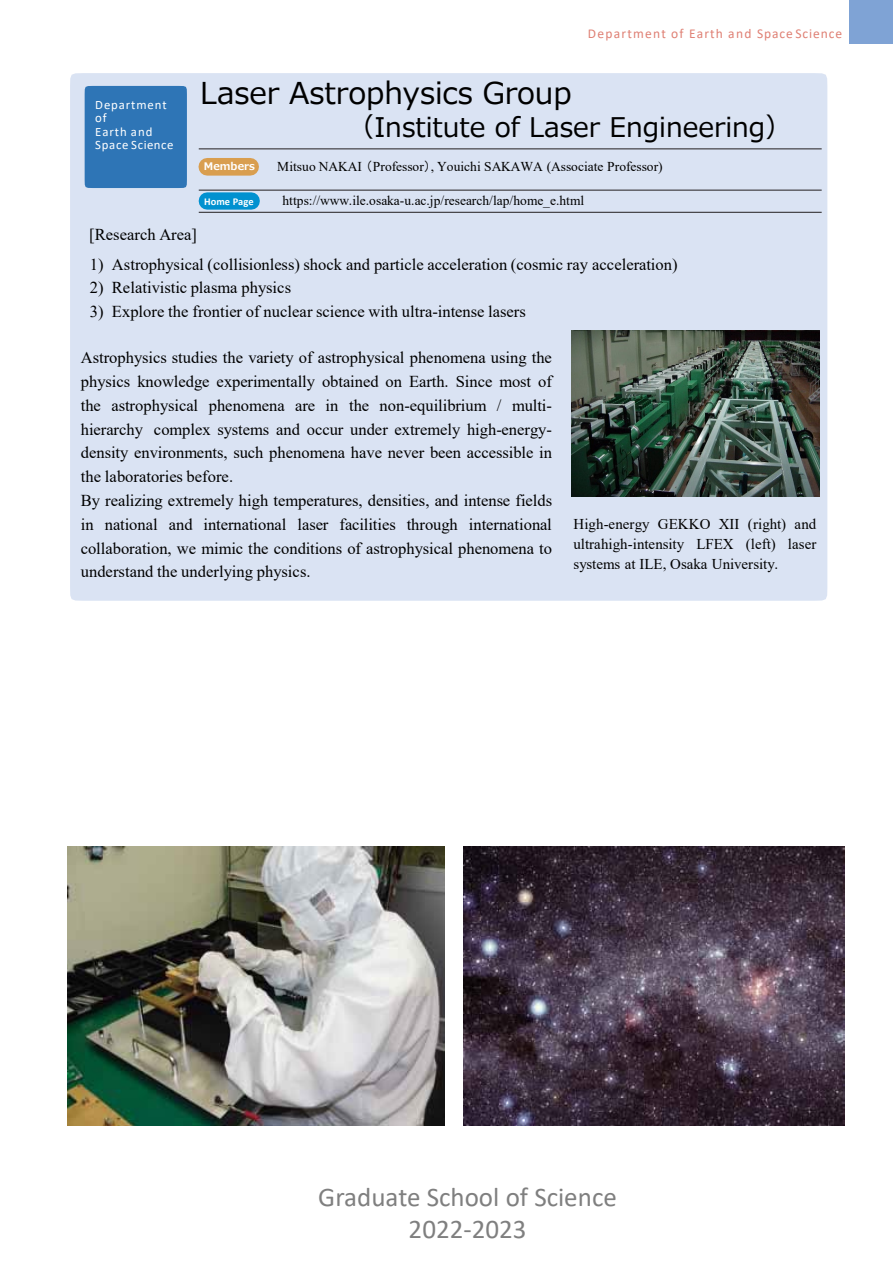
<style>
.page{position:relative;width:893px;height:1264px;background:#fff}
.page>*{position:absolute;margin:0;border:0;box-sizing:border-box;transform-origin:0 0}
.t1{font:30px "Meiryo";color:#000}
.t2{font:27px/31.8px "Calibri";color:#7f7f7f;text-align:center}
.t3{font:27px "Meiryo";color:#000}
.t4{font:16.5px/23.7px "Times New Roman";color:#000;text-align:justify}
.t5{font:15px/19.8px "Times New Roman";color:#000;text-align:justify}
.t6{font:13.5px "Times New Roman";color:#000}
.t7{font:13.5px "Calibri";letter-spacing:.085em;color:#df8074}
.t8{font:12.75px/13.5px "Calibri";letter-spacing:.065em;color:#fff}
.t9{font:700 10.5px "Calibri";letter-spacing:.005em;color:#fff}
.t10{font:700 10.5px "Meiryo";letter-spacing:.005em;color:#fff}
.s1{font-family:"MS P Gothic"}
</style>
<div class="page">
<div style="left:70px;top:73px;width:757px;height:527px;background:#dae3f3"></div>
<div style="left:85px;top:86px;width:102px;height:102px;background:#2e75b6"></div>
<div style="left:849px;top:0;width:43px;height:43px;background:#7fa3d5"></div>
<img style="left:68px;top:846px;width:376px;height:279px">
<img style="left:463px;top:846px;width:381px;height:279px">
<hr style="left:199px;top:212px;width:622px;height:1px;background:#231f20">
<svg style="left:198px;top:158px;width:61px;height:17px"></svg>
<svg style="left:199px;top:192px;width:61px;height:17px"></svg>
<hr style="left:199px;top:190px;width:622px;height:1px;background:#231f20">
<hr style="left:199px;top:149px;width:622px;height:1px;background:#231f20">
<img style="left:572px;top:330px;width:247px;height:167px">
<p class="t8" style="left:95px;top:98px;width:73px">Department of</p>
<p class="t8" style="left:95px;top:125px;width:80px">Earth and<br>Space Science</p>
<p class="t7" style="left:588px;top:24px;width:256px">Department of Earth and Space Science</p>
<p class="t1" style="left:200px;top:72px;width:373px">Laser Astrophysics Group</p>
<p class="t3" style="left:347px;top:109px;width:446px">（Institute of Laser Engineering）</p>
<p class="t10" style="left:204px;top:158px;width:52px">Members</p>
<p class="t9" style="left:204px;top:194px;width:51px">Home Page</p>
<p class="t6" style="left:277px;top:157px;width:387px">Mitsuo NAKAI <span class="s1">（</span>Professor<span class="s1">）</span>, Youichi SAKAWA (Associate Professor)</p>
<p class="t6" style="left:282px;top:191px;width:303px">https://www.ile.osaka-u.ac.jp/research/lap/home_e.html</p>
<p class="t4" style="left:89px;top:222px;width:109px">[Research Area]</p>
<p class="t4" style="left:90px;top:251px;width:589px">1) Astrophysical (collisionless) shock and particle acceleration (cosmic ray acceleration)</p>
<p class="t4" style="left:90px;top:275px;width:203px">2) Relativistic plasma physics</p>
<p class="t4" style="left:90px;top:299px;width:437px">3) Explore the frontier of nuclear science with ultra-intense lasers</p>
<p class="t4" style="left:81px;top:345px;width:473px">Astrophysics studies the variety of astrophysical phenomena using the physics knowledge experimentally obtained on Earth. Since most of the astrophysical phenomena are in the non-equilibrium / multi&shy;hierarchy complex systems and occur under extremely high-energy&shy;density environments, such phenomena have never been accessible in the laboratories before.</p>
<p class="t4" style="left:81px;top:488px;width:473px">By realizing extremely high temperatures, densities, and intense fields in national and international laser facilities through international collaboration, we mimic the conditions of astrophysical phenomena to understand the underlying physics.</p>
<p class="t5" style="left:573px;top:513px;width:244px">High-energy GEKKO XII (right) and ultrahigh-intensity LFEX (left) laser systems at ILE, Osaka University.</p>
<p class="t2" style="left:318px;top:1180px;width:300px">Graduate School of Science<br>2022-2023</p>
</div>
